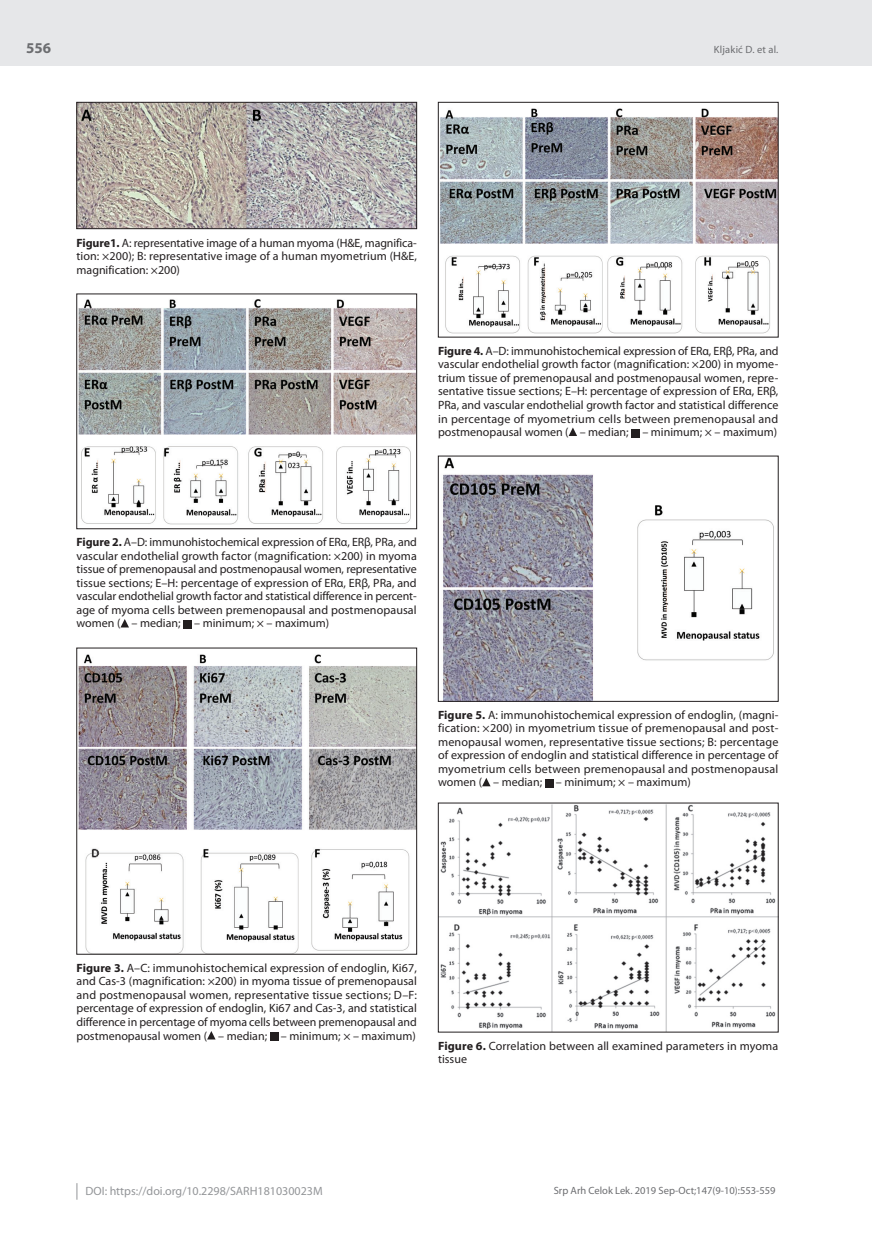
<style>
.page{position:relative;width:872px;height:1234px;background:#fff}
.page>*{position:absolute;margin:0;border:0;box-sizing:border-box;transform-origin:0 0}
.t1{font:700 15px "Myriad Pro";color:#6c6d70}
.t2{font:12px/13.5px "Myriad Pro";color:#231f20;text-align:justify}
.t3{font:12px "Myriad Pro";color:#939598}
.t4{font:10.5px "Myriad Pro";color:#6c6d70}
.s1{font-weight:700}
</style>
<div class="page">
<div style="left:0;top:0;width:872px;height:66px;background:#e6e7e9"></div>
<svg style="left:77px;top:1183px;width:1px;height:16px"></svg>
<img style="left:79px;top:104px;width:336px;height:123px">
<div style="left:77px;top:102px;width:340px;height:127px;border:1px solid #231f20"></div>
<img style="left:79px;top:299px;width:336px;height:226px">
<div style="left:77px;top:294px;width:340px;height:235px;border:1px solid #231f20"></div>
<img style="left:79px;top:654px;width:336px;height:298px">
<img style="left:440px;top:108px;width:336px;height:226px">
<div style="left:438px;top:102px;width:340px;height:235px;border:1px solid #231f20"></div>
<img style="left:443px;top:458px;width:331px;height:241px">
<img style="left:440px;top:804px;width:336px;height:226px">
<svg style="left:120px;top:619px;width:9px;height:8px"></svg>
<div style="left:183px;top:620px;width:9px;height:9px;background:#231f20"></div>
<svg style="left:207px;top:1031px;width:9px;height:8px"></svg>
<div style="left:270px;top:1032px;width:8px;height:8px;background:#231f20"></div>
<svg style="left:568px;top:427px;width:9px;height:9px"></svg>
<div style="left:631px;top:429px;width:9px;height:8px;background:#231f20"></div>
<svg style="left:482px;top:778px;width:8px;height:8px"></svg>
<div style="left:545px;top:779px;width:8px;height:8px;background:#231f20"></div>
<p class="t1" style="left:26px;top:38px;width:26px">556</p>
<p class="t4" style="left:714px;top:43px;width:66px">Kljakić D. et al.</p>
<p class="t2" style="left:77px;top:235px;width:342px"><span class="s1">Figure1.</span> A: representative image of a human myoma (H&amp;E, magnifica&shy;tion: ×200); B: representative image of a human myometrium (H&amp;E, magnification: ×200)</p>
<p class="t2" style="left:438px;top:344px;width:342px"><span class="s1">Figure 4.</span> A–D: immunohistochemical expression of ERα, ERβ, PRа, and vascular endothelial growth factor (magnification: ×200) in myome&shy;trium tissue of premenopausal and postmenopausal women, repre&shy;sentative tissue sections; E–H: percentage of expression of ERα, ERβ, PRа, and vascular endothelial growth factor and statistical difference in percentage of myometrium cells between premenopausal and postmenopausal women ( – median; – minimum; × – maximum)</p>
<p class="t2" style="left:77px;top:535px;width:342px"><span class="s1">Figure 2.</span> A–D: immunohistochemical expression of ERα, ERβ, PRа, and vascular endothelial growth factor (magnification: ×200) in myoma tissue of premenopausal and postmenopausal women, representative tissue sections; E–H: percentage of expression of ERα, ERβ, PRа, and vascular endothelial growth factor and statistical difference in percent&shy;age of myoma cells between premenopausal and postmenopausal women ( – median; – minimum; × – maximum)</p>
<p class="t2" style="left:438px;top:707px;width:342px"><span class="s1">Figure 5.</span> A: immunohistochemical expression of endoglin, (magni&shy;fication: ×200) in myometrium tissue of premenopausal and post&shy;menopausal women, representative tissue sections; B: percentage of expression of endoglin and statistical difference in percentage of myometrium cells between premenopausal and postmenopausal women ( – median; – minimum; × – maximum)</p>
<p class="t2" style="left:77px;top:960px;width:342px"><span class="s1">Figure 3.</span> A–C: immunohistochemical expression of endoglin, Ki67, and Cas-3 (magnification: ×200) in myoma tissue of premenopausal and postmenopausal women, representative tissue sections; D–F: percentage of expression of endoglin, Ki67 and Cas-3, and statistical difference in percentage of myoma cells between premenopausal and postmenopausal women ( – median; – minimum; × – maximum)</p>
<p class="t2" style="left:438px;top:1038px;width:342px"><span class="s1">Figure 6.</span> Correlation between all examined parameters in myoma tissue</p>
<p class="t3" style="left:86px;top:1183px;width:239px">DOI: https://doi.org/10.2298/SARH181030023M</p>
<p class="t4" style="left:554px;top:1184px;width:223px">Srp Arh Celok Lek. 2019 Sep-Oct;147(9-10):553-559</p>
</div>
